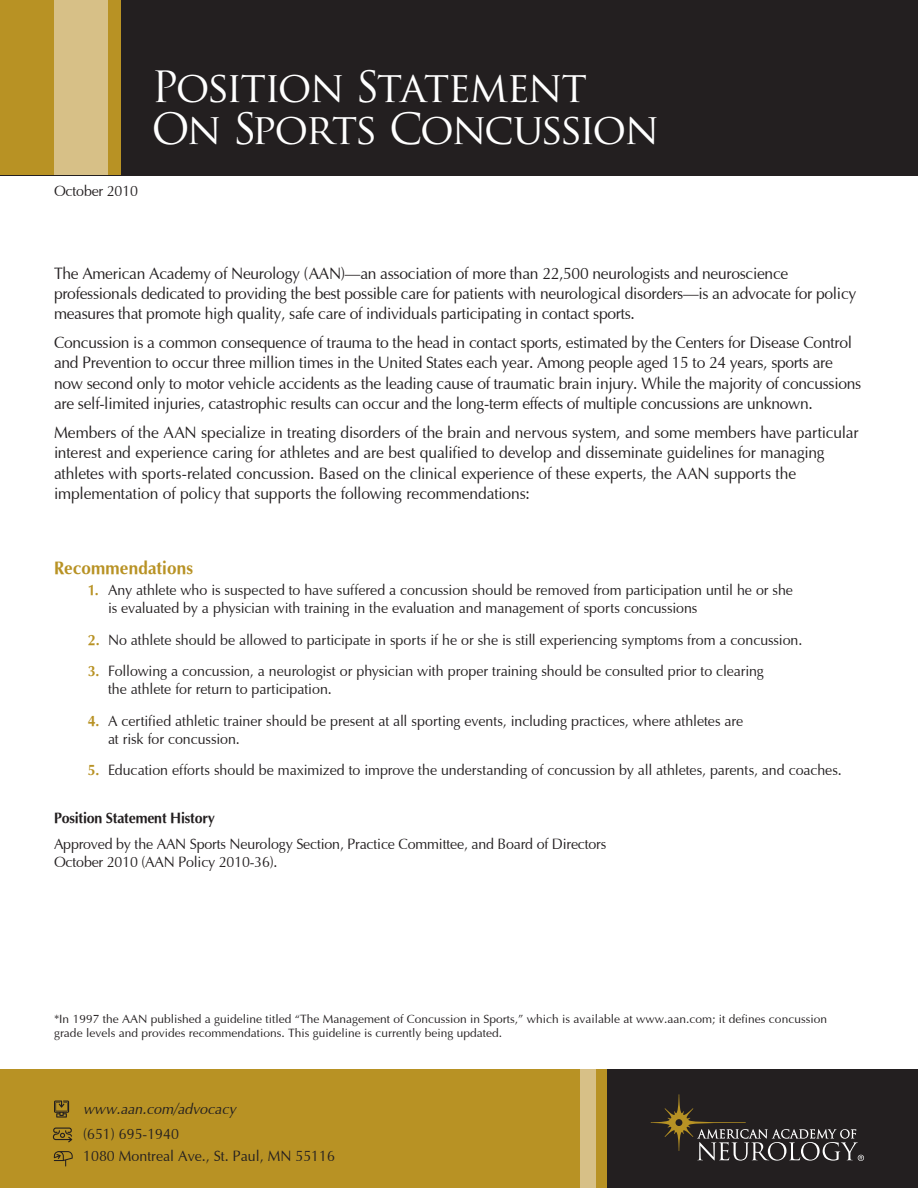
<style>
.page{position:relative;width:918px;height:1188px;background:#fff}
.page>*{position:absolute;margin:0;border:0;box-sizing:border-box;transform-origin:0 0}
.t1{font:42px/42px "Trajan Pro";letter-spacing:-.06em;color:#fff}
.Subhead{font:700 18px "Optimum";letter-spacing:.01em;color:#b89224;scale:.95 1}
.Body_10_pt{font:16.5px/20.2px "Optimum";letter-spacing:-.02em;color:#231f20;scale:.95 1}
.Body_Text{font:15px/18px "Optimum";letter-spacing:-.01em;color:#231f20;scale:.95 1}
.Body_10_pt-2{font:15px/18px "Optimum";letter-spacing:-.015em;color:#231f20;scale:.95 1}
.Body_10_pt-3{font:700 15px "Optimum";letter-spacing:-.015em;color:#231f20;scale:.95 1}
.t2{font:italic 15px "Optimum";color:#231f20;scale:.95 1}
.Body_10_pt-4{font:12px/14.4px "Optimum";color:#231f20}
.s1{font-weight:700;color:#b89224}
</style>
<div class="page">
<div style="left:0;top:0;width:918px;height:176px;background:#231f20"></div>
<div style="left:0;top:0;width:122px;height:176px;background:#b89224"></div>
<div style="left:54px;top:0;width:54px;height:176px;background:#d7c087"></div>
<div style="left:0;top:1069px;width:636px;height:119px;background:#b89224"></div>
<div style="left:608px;top:1069px;width:310px;height:119px;background:#231f20"></div>
<svg style="left:651px;top:1094px;width:213px;height:67px"></svg>
<div style="left:580px;top:1069px;width:16px;height:119px;background:#d7c087"></div>
<svg style="left:54px;top:1151px;width:19px;height:16px"></svg>
<svg style="left:54px;top:1101px;width:15px;height:17px"></svg>
<svg style="left:52px;top:1128px;width:21px;height:15px"></svg>
<p class="Body_10_pt-2" style="left:54px;top:182px;width:90px">October 2010</p>
<p class="t1" style="left:152px;top:66px;width:509px">Position Statement<br>On Sports Concussion</p>
<p class="Body_10_pt" style="left:54px;top:263px;width:846px">The American Academy of Neurology (AAN)—an association of more than 22,500 neurologists and neuroscience professionals dedicated to providing the best possible care for patients with neurological disorders—is an advocate for policy measures that promote high quality, safe care of individuals participating in contact sports.</p>
<p class="Body_10_pt" style="left:54px;top:333px;width:851px">Concussion is a common consequence of trauma to the head in contact sports, estimated by the Centers for Disease Control and Prevention to occur three million times in the United States each year. Among people aged 15 to 24 years, sports are now second only to motor vehicle accidents as the leading cause of traumatic brain injury. While the majority of concussions are self-limited injuries, catastrophic results can occur and the long-term effects of multiple concussions are unknown.</p>
<p class="Body_10_pt" style="left:54px;top:423px;width:849px">Members of the AAN specialize in treating disorders of the brain and nervous system, and some members have particular interest and experience caring for athletes and are best qualified to develop and disseminate guidelines for managing athletes with sports-related concussion. Based on the clinical experience of these experts, the AAN supports the implementation of policy that supports the following recommendations:</p>
<p class="Subhead" style="left:54px;top:557px;width:148px">Recommendations</p>
<p class="Body_Text" style="left:108px;top:581px;width:723px;text-indent:-20px"><span class="s1">1.</span> Any athlete who is suspected to have suffered a concussion should be removed from participation until he or she is evaluated by a physician with training in the evaluation and management of sports concussions</p>
<p class="Body_Text" style="left:88px;top:631px;width:754px"><span class="s1">2.</span> No athlete should be allowed to participate in sports if he or she is still experiencing symptoms from a concussion.</p>
<p class="Body_Text" style="left:108px;top:662px;width:692px;text-indent:-20px"><span class="s1">3.</span> Following a concussion, a neurologist or physician with proper training should be consulted prior to clearing the athlete for return to participation.</p>
<p class="Body_Text" style="left:108px;top:712px;width:670px;text-indent:-20px"><span class="s1">4.</span> A certified athletic trainer should be present at all sporting events, including practices, where athletes are at risk for concussion.</p>
<p class="Body_Text" style="left:88px;top:761px;width:795px"><span class="s1">5.</span> Education efforts should be maximized to improve the understanding of concussion by all athletes, parents, and coaches.</p>
<p class="Body_10_pt-3" style="left:54px;top:809px;width:171px">Position Statement History</p>
<p class="Body_10_pt-2" style="left:54px;top:835px;width:583px">Approved by the AAN Sports Neurology Section, Practice Committee, and Board of Directors<br>October 2010 (AAN Policy 2010-36).</p>
<p class="Body_10_pt-4" style="left:54px;top:1012px;width:775px">*In 1997 the AAN published a guideline titled “The Management of Concussion in Sports,” which is available at www.aan.com; it defines concussion grade levels and provides recommendations. This guideline is currently being updated.</p>
<p class="t2" style="left:83px;top:1100px;width:162px">www.aan.com/advocacy</p>
<p class="Body_Text" style="left:83px;top:1125px;width:102px">(651) 695-1940</p>
<p class="Body_Text" style="left:83px;top:1147px;width:267px">1080 Montreal Ave., St. Paul, MN 55116</p>
</div>
